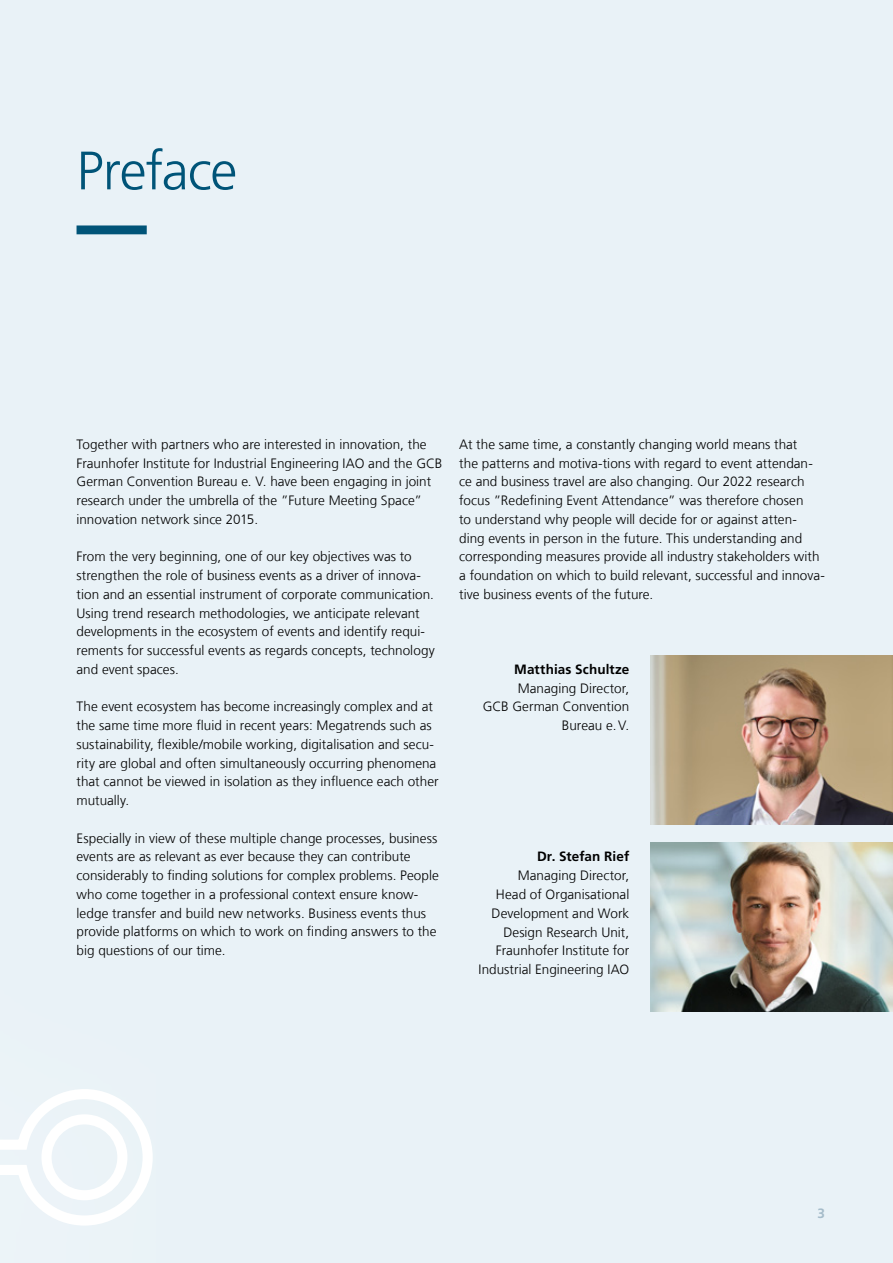
<style>
.page{position:relative;width:893px;height:1263px;background:#e9f2f7}
.page>*{position:absolute;margin:0;border:0;box-sizing:border-box;transform-origin:0 0}
.t1{font:300 54px "Frutiger LT Com";letter-spacing:-.02em;color:#005478}
.t2{font:300 13.5px/18.8px "Frutiger LT Com";color:#000}
.t3{font:700 13.5px "Frutiger LT Com";letter-spacing:.005em;color:#000}
.t4{font:700 13.5px "Frutiger LT Com";color:#a5bcca}
</style>
<div class="page">
<svg style="left:77px;top:225px;width:70px;height:9px"></svg>
<img style="left:651px;top:655px;width:242px;height:169px">
<img style="left:651px;top:842px;width:242px;height:169px">
<svg style="left:0;top:1089px;width:153px;height:137px"></svg>
<h1 class="t1" style="left:77px;top:139px;width:162px">Preface</h1>
<p class="t2" style="left:77px;top:435px;width:367px">Together with partners who are interested in innovation, the Fraunhofer Institute for Industrial Engineering IAO and the GCB German Convention Bureau e. V. have been engaging in joint research under the umbrella of the ”Future Meeting Space” innovation network since 2015.</p>
<p class="t2" style="left:77px;top:547px;width:360px">From the very beginning, one of our key objectives was to strengthen the role of business events as a driver of innova&shy;tion and an essential instrument of corporate communication.<br>Using trend research methodologies, we anticipate relevant developments in the ecosystem of events and identify requi&shy;rements for successful events as regards concepts, technology and event spaces.</p>
<p class="t2" style="left:77px;top:697px;width:364px">The event ecosystem has become increasingly complex and at the same time more fluid in recent years: Megatrends such as sustainability, flexible/mobile working, digitalisation and secu&shy;rity are global and often simultaneously occurring phenomena that cannot be viewed in isolation as they influence each other mutually.</p>
<p class="t2" style="left:77px;top:829px;width:364px">Especially in view of these multiple change processes, business events are as relevant as ever because they can contribute considerably to finding solutions for complex problems. People who come together in a professional context ensure know&shy;ledge transfer and build new networks. Business events thus provide platforms on which to work on finding answers to the big questions of our time.</p>
<p class="t2" style="left:459px;top:435px;width:367px">At the same time, a constantly changing world means that<br>the patterns and motiva-tions with regard to event attendan&shy;ce and business travel are also changing. Our 2022 research focus ”Redefining Event Attendance” was therefore chosen<br>to understand why people will decide for or against atten&shy;ding events in person in the future. This understanding and corresponding measures provide all industry stakeholders with a foundation on which to build relevant, successful and innova&shy;tive business events of the future.</p>
<p class="t3" style="left:514px;top:661px;width:117px">Matthias Schultze</p>
<p class="t2" style="left:483px;top:679px;width:148px;text-align:right">Managing Director,<br>GCB German Convention<br>Bureau e.V.</p>
<p class="t3" style="left:537px;top:849px;width:94px">Dr. Stefan Rief</p>
<p class="t2" style="left:478px;top:866px;width:152px;text-align:right">Managing Director,<br>Head of Organisational<br>Development and Work<br>Design Research Unit,<br>Fraunhofer Institute for<br>Industrial Engineering IAO</p>
<p class="t4" style="left:817px;top:1205px;width:9px">3</p>
</div>
